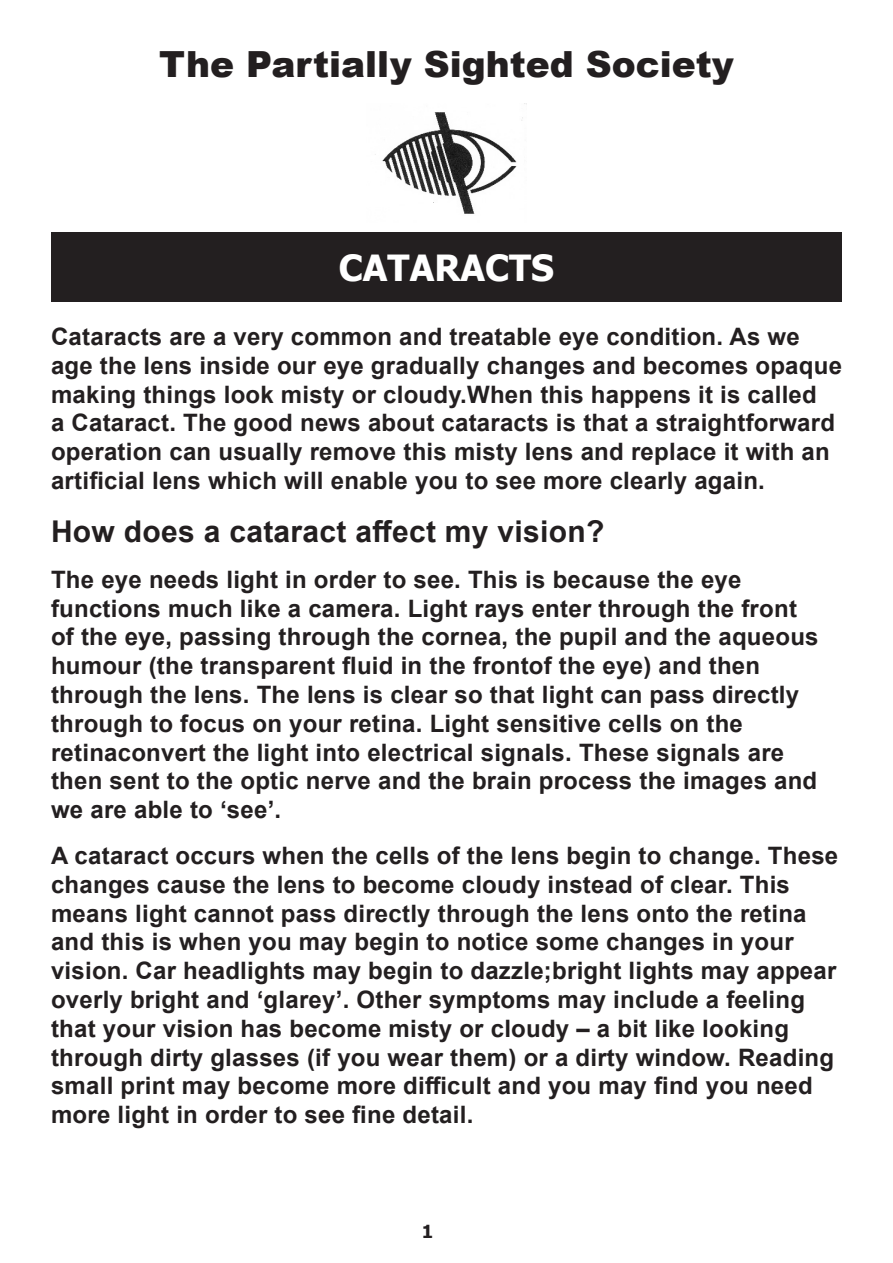
<style>
.page{position:relative;width:893px;height:1263px;background:#fff}
.page>*{position:absolute;margin:0;border:0;box-sizing:border-box;transform-origin:0 0}
.t1{font:900 36px "Arial";color:#231f20}
.Heading{font:700 36px "Tahoma";color:#fff}
.Body{font:700 30px "Arial";letter-spacing:.01em;color:#231f20}
.Body-2{font:700 24px/28.8px "Arial";letter-spacing:.01em;color:#231f20}
.t2{font:700 18px "Tahoma";color:#231f20}
</style>
<div class="page">
<img style="left:375px;top:104px;width:152px;height:110px">
<div style="left:51px;top:232px;width:791px;height:70px;background:#231f20"></div>
<p class="t1" style="left:159px;top:38px;width:576px">The Partially Sighted Society</p>
<p class="Heading" style="left:339px;top:243px;width:216px">CATARACTS</p>
<p class="Body-2" style="left:51px;top:322px;width:792px">Cataracts are a very common and treatable eye condition. As we age the lens inside our eye gradually changes and becomes opaque making things look misty or cloudy.When this happens it is called<br>a Cataract. The good news about cataracts is that a straightforward operation can usually remove this misty lens and replace it with an artificial lens which will enable you to see more clearly again.</p>
<p class="Body" style="left:51px;top:510px;width:555px">How does a cataract affect my vision?</p>
<p class="Body-2" style="left:51px;top:565px;width:769px">The eye needs light in order to see. This is because the eye functions much like a camera. Light rays enter through the front of the eye, passing through the cornea, the pupil and the aqueous humour (the transparent fluid in the frontof the eye) and then through the lens. The lens is clear so that light can pass directly through to focus on your retina. Light sensitive cells on the retinaconvert the light into electrical signals. These signals are then sent to the optic nerve and the brain process the images and we are able to ‘see’.</p>
<p class="Body-2" style="left:51px;top:841px;width:789px">A cataract occurs when the cells of the lens begin to change. These changes cause the lens to become cloudy instead of clear. This means light cannot pass directly through the lens onto the retina and this is when you may begin to notice some changes in your vision. Car headlights may begin to dazzle;bright lights may appear overly bright and ‘glarey’. Other symptoms may include a feeling that your vision has become misty or cloudy – a bit like looking through dirty glasses (if you wear them) or a dirty window. Reading small print may become more difficult and you may find you need more light in order to see fine detail.</p>
<p class="t2" style="left:422px;top:1219px;width:13px">1</p>
</div>
